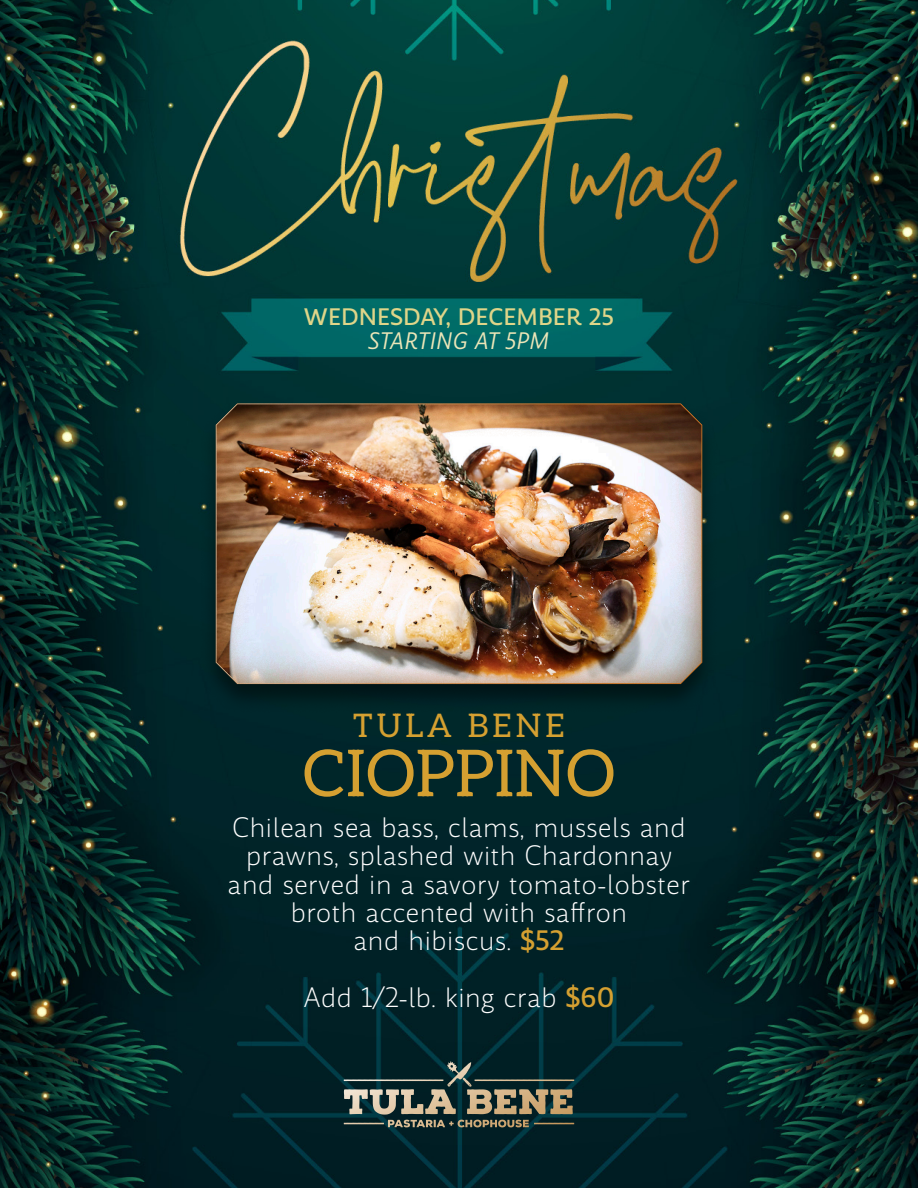
<style>
.page{position:relative;width:918px;height:1188px;background:#fff}
.page>*{position:absolute;margin:0;border:0;box-sizing:border-box;transform-origin:0 0}
.t1{font:64.8px "Aleo";color:#d5a031}
.t2{font:32.55px "Aleo";letter-spacing:.12em;color:#d5a031}
.t3{font:300 26.4px/28.5px "Amulya";color:#fff;text-align:center}
.t4{font:500 22.35px "Amulya";color:#dfd589}
.t5{font:italic 22.35px "Amulya";color:#ece6b8}
.s1{font-weight:500;color:#d5a031}
</style>
<div class="page">
<img style="left:0;top:0;width:918px;height:1188px">
<svg style="left:344px;top:1061px;width:230px;height:66px;background:#415048"></svg>
<div style="left:200px;top:401px;width:518px;height:311px;background:#000;opacity:.46"></div>
<img style="left:215px;top:401px;width:489px;height:283px">
<p class="t4" style="left:304px;top:302px;width:312px">WEDNESDAY, DECEMBER 25</p>
<p class="t5" style="left:368px;top:326px;width:183px">STARTING AT 5PM</p>
<p class="t2" style="left:353px;top:700px;width:213px">TULA BENE</p>
<p class="t1" style="left:303px;top:722px;width:314px">CIOPPINO</p>
<p class="t3" style="left:228px;top:813px;width:464px">Chilean sea bass, clams, mussels and prawns, splashed with Chardonnay and served in a savory tomato-lobster broth accented with saffron<br>and hibiscus. <span class="s1">$52</span></p>
<p class="t3" style="left:304px;top:984px;width:312px">Add 1/2-lb. king crab <span class="s1">$60</span></p>
</div>
